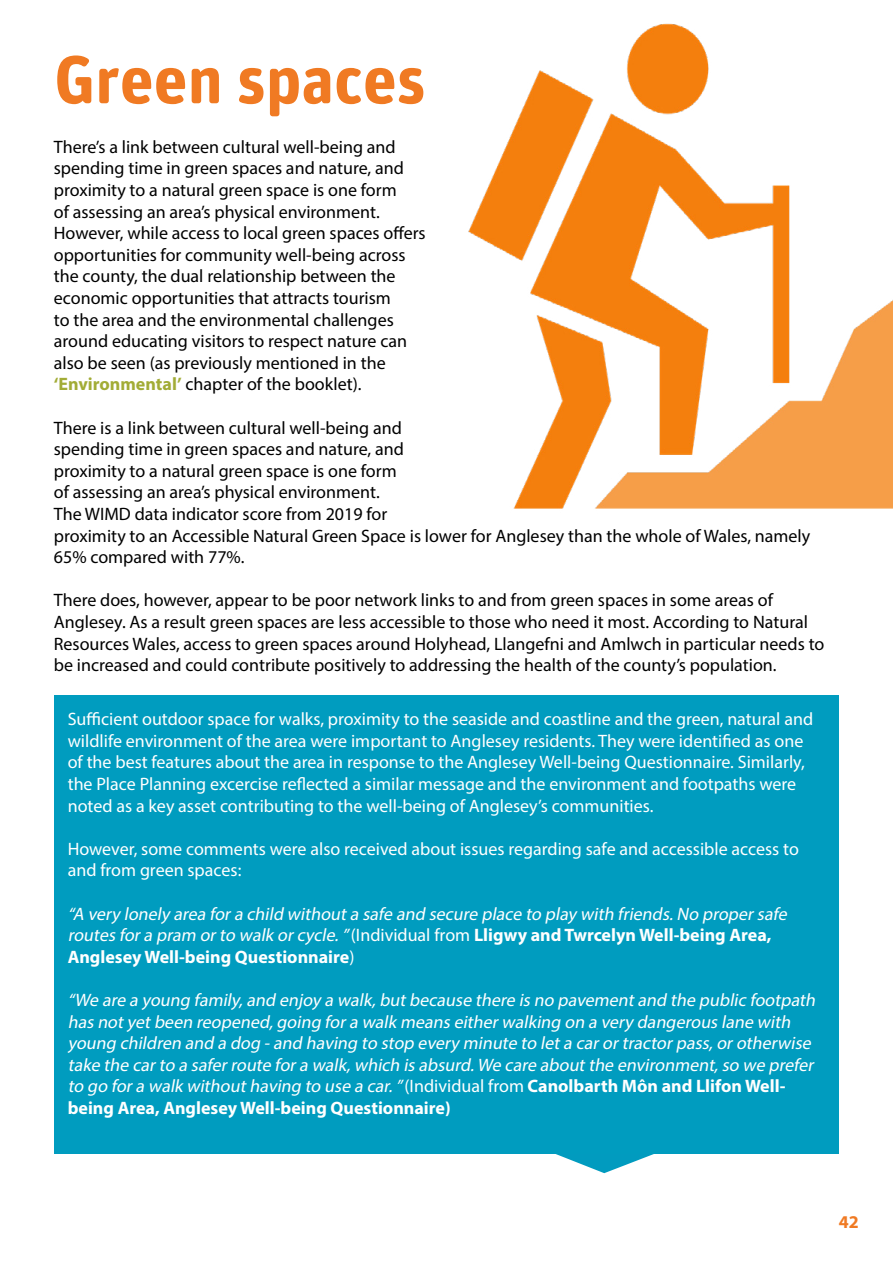
<style>
.page{position:relative;width:893px;height:1263px;background:#fff}
.page>*{position:absolute;margin:0;border:0;box-sizing:border-box;transform-origin:0 0}
.t1{font:700 67.5px "Unit Rounded Pro";color:#f07a23}
.t2{font:18px/21.6px "Myriad Pro";color:#000}
.t3{font:italic 18px/21.6px "Myriad Pro";letter-spacing:-.015em;color:#fff}
.t4{font:18px/21.6px "Myriad Pro";color:#fff}
.t5{font:700 18px "Myriad Pro";color:#f07a23}
.s1{font-weight:700;color:#a2ac36}
.s2{font-style:normal}
.s3{font-weight:700;font-style:normal}
</style>
<div class="page">
<img style="left:468px;top:23px;width:425px;height:486px">
<svg style="left:556px;top:1154px;width:98px;height:19px"></svg>
<div style="left:54px;top:695px;width:785px;height:459px;background:#009cbf"></div>
<h1 class="t1" style="left:54px;top:31px;width:373px">Green spaces</h1>
<p class="t2" style="left:54px;top:136px;width:373px">There’s a link between cultural well-being and spending time in green spaces and nature, and proximity to a natural green space is one form<br>of assessing an area’s physical environment.<br>However, while access to local green spaces offers opportunities for community well-being across the county, the dual relationship between the economic opportunities that attracts tourism<br>to the area and the environmental challenges around educating visitors to respect nature can also be seen (as previously mentioned in the <span class="s1">‘Environmental’</span> chapter of the booklet).</p>
<p class="t2" style="left:54px;top:416px;width:758px">There is a link between cultural well-being and<br>spending time in green spaces and nature, and<br>proximity to a natural green space is one form<br>of assessing an area’s physical environment.<br>The WIMD data indicator score from 2019 for<br>proximity to an Accessible Natural Green Space is lower for Anglesey than the whole of Wales, namely 65% compared with 77%.</p>
<p class="t2" style="left:54px;top:589px;width:772px">There does, however, appear to be poor network links to and from green spaces in some areas of Anglesey. As a result green spaces are less accessible to those who need it most. According to Natural Resources Wales, access to green spaces around Holyhead, Llangefni and Amlwch in particular needs to be increased and could contribute positively to addressing the health of the county’s population.</p>
<p class="t4" style="left:68px;top:708px;width:747px">Sufficient outdoor space for walks, proximity to the seaside and coastline and the green, natural and wildlife environment of the area were important to Anglesey residents. They were identified as one of the best features about the area in response to the Anglesey Well-being Questionnaire. Similarly, the Place Planning excercise reflected a similar message and the environment and footpaths were noted as a key asset contributing to the well-being of Anglesey’s communities.</p>
<p class="t4" style="left:68px;top:837px;width:733px">However, some comments were also received about issues regarding safe and accessible access to and from green spaces:</p>
<p class="t3" style="left:68px;top:902px;width:724px">“A very lonely area fora child withouta safe and secure place to play with friends.No propersafe routes fora pram orto walk orcycle.”<span class="s2">(Individual from</span> <span class="s3">Lligwy and Twrcelyn Well-being Area,<br>Anglesey Well-being Questionnaire</span><span class="s2">)</span></p>
<p class="t3" style="left:68px;top:989px;width:753px">“We are a young family,and enjoy a walk,butbecause there is no pavementand the public footpath has notyetbeen reopened,going fora walk means eitherwalking on a very dangerous lane with young children and a dog -and having to stop every minute to leta carortractorpass,orotherwise take the carto a saferroute fora walk,which is absurd.We care aboutthe environment,so we prefer to go fora walk withouthaving to use a car.”<span class="s2">(Individual from</span> <span class="s3">Canolbarth Môn and Llifon Well&shy;being Area, Anglesey Well-being Questionnaire)</span></p>
<p class="t5" style="left:839px;top:1210px;width:21px">42</p>
</div>
